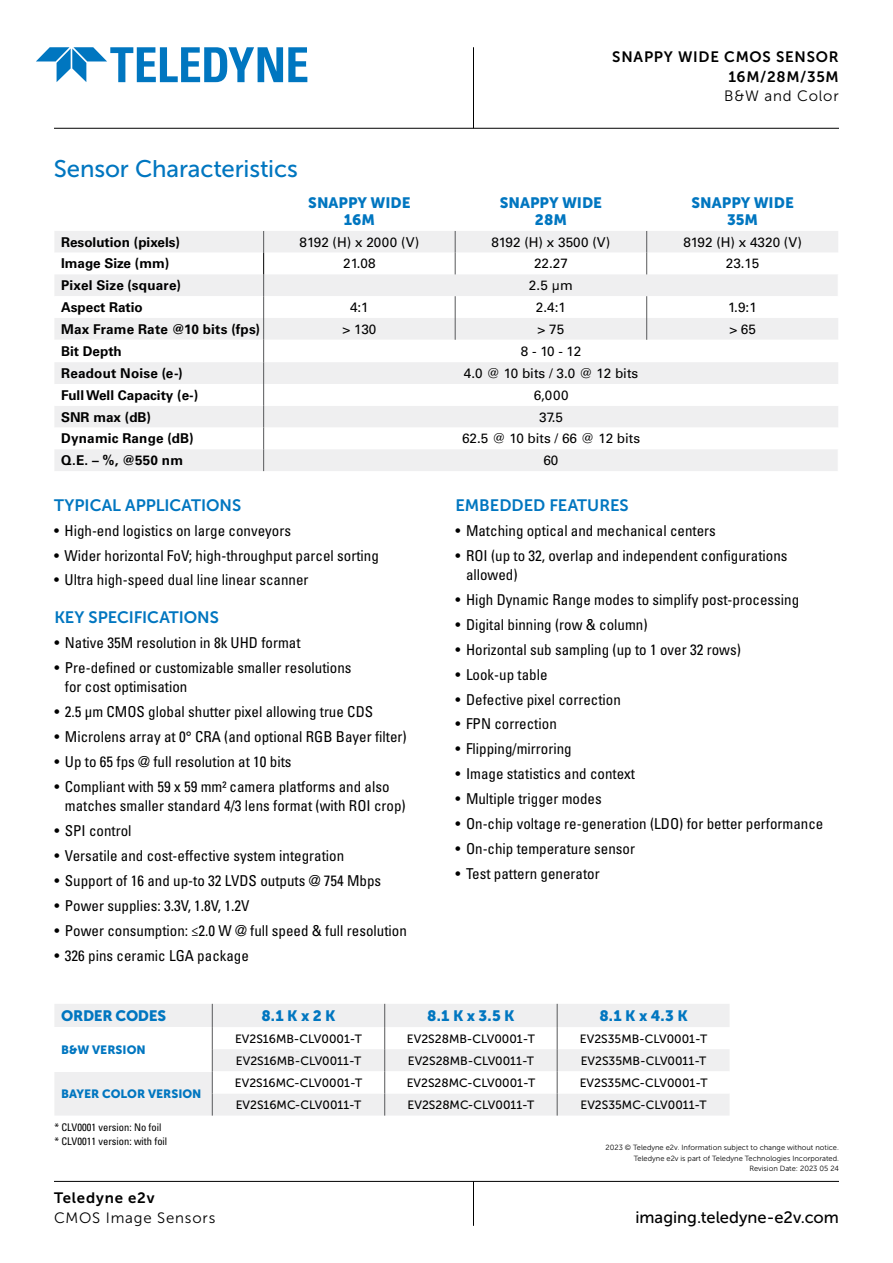
<style>
.page{position:relative;width:893px;height:1263px;background:#fff}
.page>*{position:absolute;margin:0;border:0;box-sizing:border-box;transform-origin:0 0}
.t1{font:24px "Museo Sans 500";letter-spacing:-.005em;color:#0076c0}
.t2{font:16.5px "Museo Sans 700";color:#0076c0}
.t3{font:16.5px "Museo Sans 500";color:#000}
.t4{font:condensed 15px/19.5px "Univers LT Std";color:#000}
.t5{font:15px/16.5px "Museo Sans 900";color:#0076c0;text-align:center}
.t6{font:15px/19.5px "Museo Sans 700";letter-spacing:.05em;color:#000;text-align:right}
.t7{font:15px "Museo Sans 300";letter-spacing:.055em;color:#000}
.t8{font:15px "Museo Sans 900";letter-spacing:-.02em;color:#0076c0}
.t9{font:700 13.5px "Univers LT Std";color:#000}
.t10{font:13.5px "Univers LT Std";color:#000}
.t11{font:700 13.5px "Univers LT Std";letter-spacing:.02em;color:#000}
.t12{font:12px "Museo Sans 500";color:#000}
.t13{font:12px "Museo Sans 900";color:#0076c0}
.t14{font:condensed 10.5px/13.5px "Univers LT Std";color:#000}
.t15{font:7.5px/10.5px "Museo Sans 300";color:#000;text-align:right}
</style>
<div class="page">
<svg style="left:36px;top:47px;width:271px;height:35px"></svg>
<hr style="left:54px;top:128px;width:785px;height:1px;background:#000">
<hr style="left:54px;top:1181px;width:785px;height:1px;background:#000">
<hr style="left:473px;top:1181px;width:1px;height:45px;background:#000">
<hr style="left:473px;top:47px;width:1px;height:81px;background:#000">
<svg style="left:55px;top:231px;width:783px;height:240px"></svg>
<div style="left:55px;top:1004px;width:157px;height:111px;background:#efeff0"></div>
<div style="left:54px;top:1027px;width:158px;height:44px;background:#fff"></div>
<svg style="left:212px;top:1004px;width:517px;height:111px"></svg>
<p class="t6" style="left:612px;top:47px;width:228px">SNAPPY WIDE CMOS SENSOR<br>16M/28M/35M</p>
<p class="t7" style="left:724px;top:88px;width:116px">B&amp;W and Color</p>
<h1 class="t1" style="left:54px;top:156px;width:246px">Sensor Characteristics</h1>
<p class="t5" style="left:308px;top:195px;width:104px">SNAPPY WIDE<br>16M</p>
<p class="t5" style="left:500px;top:195px;width:104px">SNAPPY WIDE<br>28M</p>
<p class="t5" style="left:691px;top:195px;width:104px">SNAPPY WIDE<br>35M</p>
<p class="t9" style="left:61px;top:234px;width:121px">Resolution (pixels)</p>
<p class="t10" style="left:300px;top:234px;width:121px">8192 (H) x 2000 (V)</p>
<p class="t10" style="left:491px;top:234px;width:121px">8192 (H) x 3500 (V)</p>
<p class="t10" style="left:683px;top:234px;width:120px">8192 (H) x 4320 (V)</p>
<p class="t9" style="left:61px;top:256px;width:110px">Image Size (mm)</p>
<p class="t10" style="left:343px;top:256px;width:34px">21.08</p>
<p class="t10" style="left:534px;top:256px;width:35px">22.27</p>
<p class="t10" style="left:726px;top:256px;width:35px">23.15</p>
<p class="t9" style="left:61px;top:278px;width:121px">Pixel Size (square)</p>
<p class="t10" style="left:529px;top:277px;width:45px">2.5 µm</p>
<p class="t9" style="left:61px;top:299px;width:83px">Aspect Ratio</p>
<p class="t10" style="left:350px;top:299px;width:20px">4:1</p>
<p class="t10" style="left:536px;top:299px;width:32px">2.4:1</p>
<p class="t10" style="left:728px;top:299px;width:30px">1.9:1</p>
<p class="t9" style="left:61px;top:321px;width:200px">Max Frame Rate @10 bits (fps)</p>
<p class="t10" style="left:342px;top:321px;width:35px">&gt; 130</p>
<p class="t10" style="left:538px;top:321px;width:28px">&gt; 75</p>
<p class="t10" style="left:729px;top:321px;width:28px">&gt; 65</p>
<p class="t9" style="left:61px;top:343px;width:62px">Bit Depth</p>
<p class="t10" style="left:521px;top:343px;width:62px">8 - 10 - 12</p>
<p class="t11" style="left:61px;top:365px;width:123px">Readout Noise (e-)</p>
<p class="t10" style="left:464px;top:365px;width:176px">4.0 @ 10 bits / 3.0 @ 12 bits</p>
<p class="t9" style="left:61px;top:387px;width:139px">Full Well Capacity (e-)</p>
<p class="t10" style="left:534px;top:387px;width:36px">6,000</p>
<p class="t9" style="left:61px;top:409px;width:92px">SNR max (dB)</p>
<p class="t10" style="left:539px;top:409px;width:25px">37.5</p>
<p class="t9" style="left:61px;top:431px;width:134px">Dynamic Range (dB)</p>
<p class="t10" style="left:462px;top:430px;width:180px">62.5 @ 10 bits / 66 @ 12 bits</p>
<p class="t9" style="left:61px;top:452px;width:123px">Q.E. – %, @550 nm</p>
<p class="t10" style="left:543px;top:452px;width:17px">60</p>
<p class="t2" style="left:54px;top:496px;width:189px">TYPICAL APPLICATIONS</p>
<p class="t4" style="left:54px;top:520px;width:239px">• High-end logistics on large conveyors</p>
<p class="t4" style="left:54px;top:545px;width:326px">• Wider horizontal FoV; high-throughput parcel sorting</p>
<p class="t4" style="left:54px;top:570px;width:256px">• Ultra high-speed dual line linear scanner</p>
<p class="t2" style="left:54px;top:608px;width:166px">KEY SPECIFICATIONS</p>
<p class="t4" style="left:54px;top:633px;width:248px">• Native 35M resolution in 8k UHD format</p>
<p class="t4" style="left:65px;top:657px;width:288px;text-indent:-10px">• Pre-defined or customizable smaller resolutions for cost optimisation</p>
<p class="t4" style="left:54px;top:702px;width:320px">• 2.5 μm CMOS global shutter pixel allowing true CDS</p>
<p class="t4" style="left:54px;top:727px;width:354px">• Microlens array at 0° CRA (and optional RGB Bayer filter)</p>
<p class="t4" style="left:54px;top:752px;width:239px">• Up to 65 fps @ full resolution at 10 bits</p>
<p class="t4" style="left:65px;top:777px;width:342px;text-indent:-11px">• Compliant with 59 x 59 mm² camera platforms and also matches smaller standard 4/3 lens format (with ROI crop)</p>
<p class="t4" style="left:54px;top:821px;width:79px">• SPI control</p>
<p class="t4" style="left:54px;top:846px;width:291px">• Versatile and cost-effective system integration</p>
<p class="t4" style="left:54px;top:871px;width:328px">• Support of 16 and up-to 32 LVDS outputs @ 754 Mbps</p>
<p class="t4" style="left:54px;top:896px;width:197px">• Power supplies: 3.3V, 1.8V, 1.2V</p>
<p class="t4" style="left:54px;top:921px;width:354px">• Power consumption: ≤2.0 W @ full speed &amp; full resolution</p>
<p class="t4" style="left:54px;top:945px;width:196px">• 326 pins ceramic LGA package</p>
<p class="t2" style="left:455px;top:496px;width:175px">EMBEDDED FEATURES</p>
<p class="t4" style="left:455px;top:520px;width:262px">• Matching optical and mechanical centers</p>
<p class="t4" style="left:466px;top:545px;width:323px;text-indent:-10px">• ROI (up to 32, overlap and independent configurations allowed)</p>
<p class="t4" style="left:455px;top:590px;width:345px">• High Dynamic Range modes to simplify post-processing</p>
<p class="t4" style="left:455px;top:614px;width:194px">• Digital binning (row &amp; column)</p>
<p class="t4" style="left:455px;top:639px;width:287px">• Horizontal sub sampling (up to 1 over 32 rows)</p>
<p class="t4" style="left:455px;top:664px;width:94px">• Look-up table</p>
<p class="t4" style="left:455px;top:689px;width:167px">• Defective pixel correction</p>
<p class="t4" style="left:455px;top:714px;width:103px">• FPN correction</p>
<p class="t4" style="left:455px;top:739px;width:118px">• Flipping/mirroring</p>
<p class="t4" style="left:455px;top:764px;width:181px">• Image statistics and context</p>
<p class="t4" style="left:455px;top:789px;width:148px">• Multiple trigger modes</p>
<p class="t4" style="left:455px;top:814px;width:369px">• On-chip voltage re-generation (LDO) for better performance</p>
<p class="t4" style="left:455px;top:839px;width:181px">• On-chip temperature sensor</p>
<p class="t4" style="left:455px;top:863px;width:146px">• Test pattern generator</p>
<p class="t8" style="left:61px;top:1007px;width:106px">ORDER CODES</p>
<p class="t5" style="left:261px;top:1007px;width:76px">8.1 K x 2 K</p>
<p class="t5" style="left:427px;top:1007px;width:89px">8.1 K x 3.5 K</p>
<p class="t5" style="left:599px;top:1007px;width:90px">8.1 K x 4.3 K</p>
<p class="t13" style="left:61px;top:1043px;width:86px">B&amp;W VERSION</p>
<p class="t12" style="left:235px;top:1032px;width:128px">EV2S16MB-CLV0001-T</p>
<p class="t12" style="left:407px;top:1032px;width:129px">EV2S28MB-CLV0001-T</p>
<p class="t12" style="left:580px;top:1032px;width:129px">EV2S35MB-CLV0001-T</p>
<p class="t12" style="left:236px;top:1054px;width:127px">EV2S16MB-CLV0011-T</p>
<p class="t12" style="left:408px;top:1054px;width:128px">EV2S28MB-CLV0011-T</p>
<p class="t12" style="left:581px;top:1054px;width:127px">EV2S35MB-CLV0011-T</p>
<p class="t13" style="left:61px;top:1087px;width:142px">BAYER COLOR VERSION</p>
<p class="t14" style="left:54px;top:1121px;width:114px">* CLV0001 version: No foil * CLV0011 version: with foil</p>
<p class="t6" style="left:54px;top:1188px;width:102px">Teledyne e2v</p>
<p class="t7" style="left:54px;top:1209px;width:163px">CMOS Image Sensors</p>
<p class="t12" style="left:235px;top:1076px;width:129px">EV2S16MC-CLV0001-T</p>
<p class="t12" style="left:407px;top:1076px;width:130px">EV2S28MC-CLV0001-T</p>
<p class="t12" style="left:580px;top:1076px;width:129px">EV2S35MC-CLV0001-T</p>
<p class="t12" style="left:236px;top:1098px;width:127px">EV2S16MC-CLV0011-T</p>
<p class="t12" style="left:408px;top:1098px;width:128px">EV2S28MC-CLV0011-T</p>
<p class="t12" style="left:580px;top:1098px;width:128px">EV2S35MC-CLV0011-T</p>
<p class="t15" style="left:606px;top:1142px;width:235px">2023 © Teledyne e2v. Information subject to change without notice.<br>Teledyne e2v is part of Teledyne Technologies Incorporated.<br>Revision Date: 2023 05 24</p>
<p class="t3" style="left:635px;top:1208px;width:205px">imaging.teledyne-e2v.com</p>
</div>
